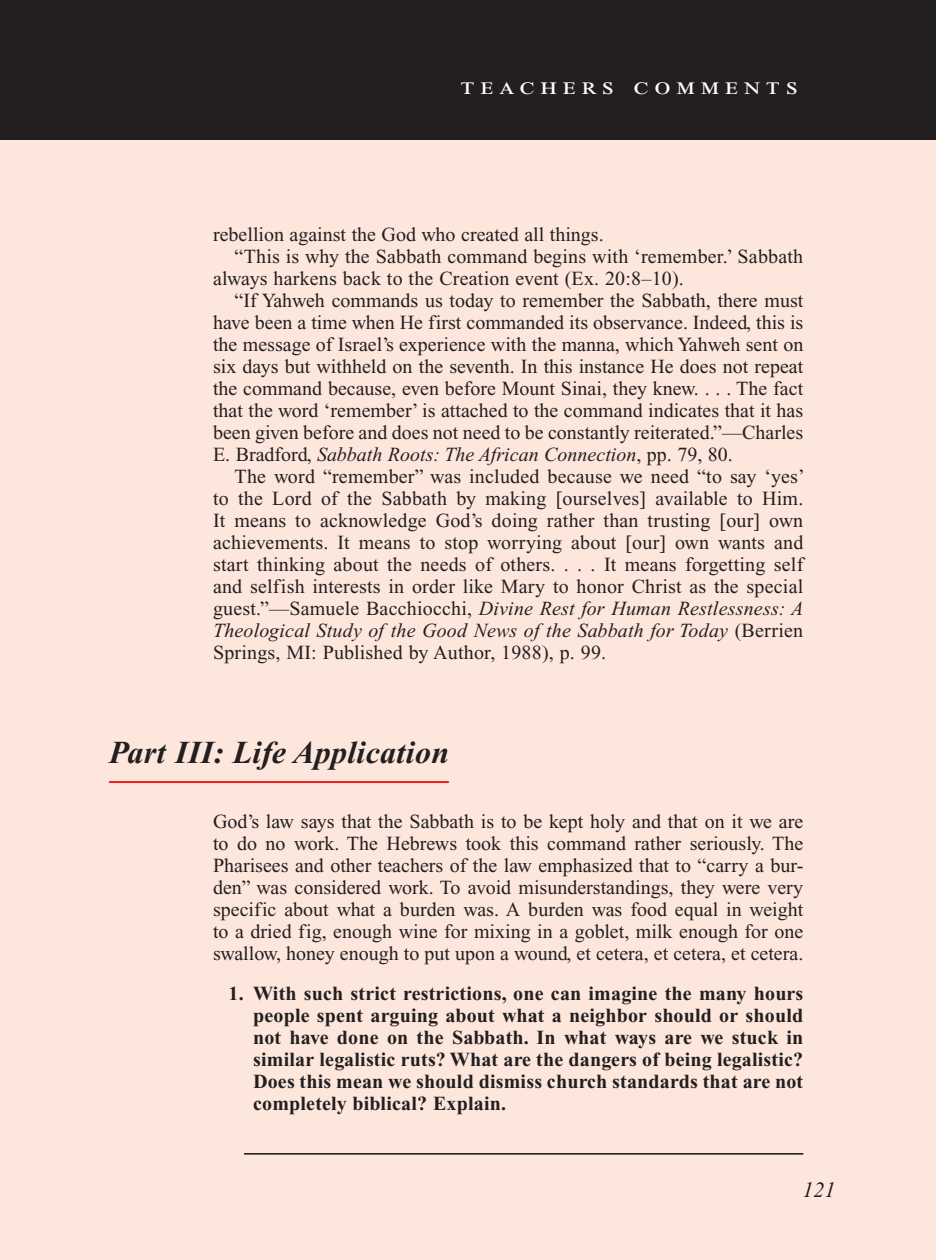
<style>
.page{position:relative;width:936px;height:1260px;background:#fff}
.page>*{position:absolute;margin:0;border:0;box-sizing:border-box;transform-origin:0 0}
.Main_Head_Teachers_C{font:italic 700 32px "Times New Roman PS Std";letter-spacing:.01em;color:#231f20}
.Teachers_Comments_He{font:24px "Times New Roman PS Std";letter-spacing:.2em;color:#fff;scale:1.2 1}
.PageNumbers{font:italic 22px "Times New Roman PS Std";color:#231f20}
.Objectives_Body_Text{font:20px/22px "Times New Roman PS Std";letter-spacing:.01em;color:#231f20;text-align:justify}
.LifeApplication{font:700 20px/22px "Times New Roman PS Std";letter-spacing:.01em;color:#231f20;text-align:justify}
.s1{font-style:italic}
</style>
<div class="page">
<div style="left:0;top:134px;width:936px;height:1126px;background:#fde7dc"></div>
<hr style="left:109px;top:781px;width:340px;height:2px;background:#ee1d23">
<hr style="left:244px;top:1153px;width:559px;height:2px;background:#231f20">
<div style="left:0;top:0;width:936px;height:140px;background:#231f20"></div>
<p class="Teachers_Comments_He" style="left:461px;top:73px;width:283px">teachers comments</p>
<p class="Objectives_Body_Text" style="left:213px;top:223px;width:392px">rebellion against the God who created all things.</p>
<p class="Objectives_Body_Text" style="left:213px;top:245px;width:592px;text-indent:22px">“This is why the Sabbath command begins with ‘remember.’ Sabbath always harkens back to the Creation event (Ex. 20:8–10).</p>
<p class="Objectives_Body_Text" style="left:213px;top:289px;width:592px;text-indent:22px">“If Yahweh commands us today to remember the Sabbath, there must have been a time when He first commanded its observance. Indeed, this is the message of Israel’s experience with the manna, which Yahweh sent on six days but withheld on the seventh. In this instance He does not repeat the command because, even before Mount Sinai, they knew. . . . The fact that the word ‘remember’ is attached to the command indicates that it has been given before and does not need to be constantly reiterated.”—Charles E. Bradford, <span class="s1">Sabbath Roots: The African Connection</span>, pp. 79, 80.</p>
<p class="Objectives_Body_Text" style="left:213px;top:465px;width:593px;text-indent:22px">The word “remember” was included because we need “to say ‘yes’ to the Lord of the Sabbath by making [ourselves] available to Him.<br>It means to acknowledge God’s doing rather than trusting [our] own achievements. It means to stop worrying about [our] own wants and start thinking about the needs of others. . . . It means forgetting self and selfish interests in order like Mary to honor Christ as the special guest.”—Samuele Bacchiocchi, <span class="s1">Divine Rest for Human Restlessness: A Theological Study of the Good News of the Sabbath for Today</span> (Berrien Springs, MI: Published by Author, 1988), p. 99.</p>
<p class="Main_Head_Teachers_C" style="left:109px;top:735px;width:342px">Part III: Life Application</p>
<p class="Objectives_Body_Text" style="left:213px;top:810px;width:592px">God’s law says that the Sabbath is to be kept holy and that on it we are to do no work. The Hebrews took this command rather seriously. The Pharisees and other teachers of the law emphasized that to “carry a bur&shy;den” was considered work. To avoid misunderstandings, they were very specific about what a burden was. A burden was food equal in weight to a dried fig, enough wine for mixing in a goblet, milk enough for one swallow, honey enough to put upon a wound, et cetera, et cetera, et cetera.</p>
<p class="LifeApplication" style="left:253px;top:982px;width:552px;text-indent:-25px">1. With such strict restrictions, one can imagine the many hours people spent arguing about what a neighbor should or should not have done on the Sabbath. In what ways are we stuck in similar legalistic ruts? What are the dangers of being legalistic?<br>Does this mean we should dismiss church standards that are not completely biblical? Explain.</p>
<p class="PageNumbers" style="left:802px;top:1178px;width:34px">121</p>
</div>
